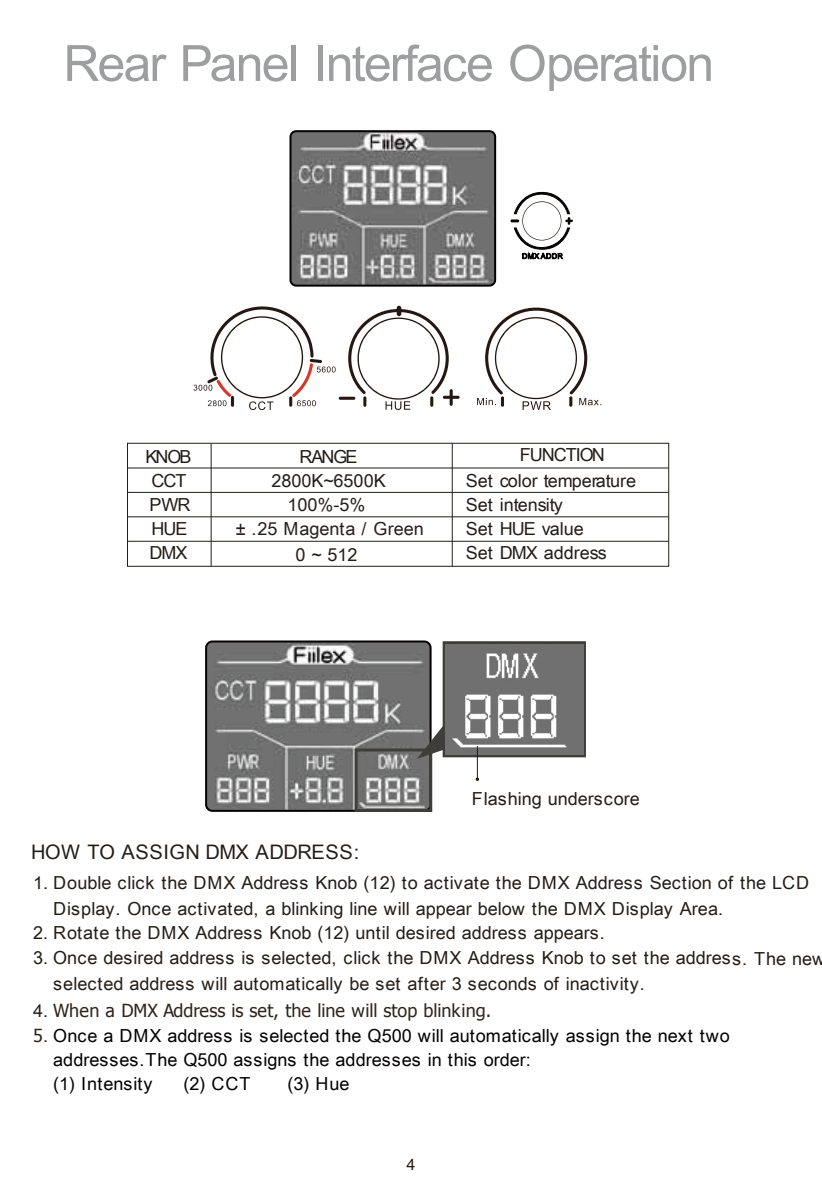
<style>
.page{position:relative;width:822px;height:1190px;background:#fff}
.page>*{position:absolute;margin:0;border:0;box-sizing:border-box;transform-origin:0 0}
.t1{font:50px "Arial Unicode MS";letter-spacing:-.035em;color:#9c9e9f}
.t2{font:20px "Arial Unicode MS";letter-spacing:.02em;color:#241d17}
.t3{font:18px/24px "Arial Unicode MS";color:#241d17}
.t4{font:18px/24px "Arial Unicode MS";color:#040000}
.t5{font:18px "Tahoma";color:#30251d}
.t6{font:18px/24px "Arial Unicode MS";letter-spacing:-.055em;color:#241d17}
.t7{font:18px/24px "Arial Unicode MS";color:#271e1c;text-align:center}
.t8{font:16px "Arial Unicode MS";color:#241d17}
.s1{font-family:"Tahoma";color:#30251d}
.s2{color:#241d17}
.s3{font-family:"Arial Unicode MS";color:#241d17}
</style>
<div class="page">
<img style="left:206px;top:643px;width:222px;height:167px">
<div style="left:205px;top:640px;width:226px;height:171px;border:2px solid #040000;border-radius:6px"></div>
<svg style="left:417px;top:711px;width:48px;height:47px"></svg>
<div style="left:442px;top:641px;width:144px;height:116px;border:4px solid #3f3d39"></div>
<div style="left:354px;top:748px;width:78px;height:63px;border:3px solid #3f3d39"></div>
<img style="left:446px;top:644px;width:137px;height:110px">
<hr style="left:477px;top:746px;width:1px;height:33px;background:#241d17">
<div style="left:127px;top:443px;width:542px;height:123px;border:1px solid #241d17"></div>
<hr style="left:127px;top:540px;width:541px;height:1px;background:#241d17">
<hr style="left:127px;top:516px;width:541px;height:1px;background:#241d17">
<hr style="left:127px;top:492px;width:541px;height:1px;background:#241d17">
<hr style="left:127px;top:467px;width:541px;height:1px;background:#241d17">
<hr style="left:211px;top:443px;width:1px;height:123px;background:#241d17">
<hr style="left:452px;top:443px;width:1px;height:123px;background:#241d17">
<svg style="left:339px;top:396px;width:16px;height:4px"></svg>
<hr style="left:449px;top:389px;width:3px;height:17px;background:#251712;border-radius:2px">
<svg style="left:443px;top:395px;width:16px;height:4px"></svg>
<svg style="left:348px;top:305px;width:101px;height:105px"></svg>
<svg style="left:477px;top:307px;width:124px;height:103px"></svg>
<img style="left:292px;top:133px;width:203px;height:152px">
<div style="left:289px;top:130px;width:207px;height:156px;border:2px solid #040000;border-radius:6px"></div>
<svg style="left:510px;top:191px;width:63px;height:68px"></svg>
<svg style="left:193px;top:306px;width:142px;height:104px"></svg>
<h1 class="t1" style="left:63px;top:27px;width:652px">Rear Panel Interface Operation</h1>
<p class="t6" style="left:145px;top:444px;width:48px">KNOB<br>CCT<br>PWR<br>HUE<br>DMX</p>
<p class="t3" style="left:271px;top:444px;width:116px;text-align:center">RANGE<br>2800K~6500K</p>
<p class="t7" style="left:235px;top:492px;width:190px">100%-5%<br>± .25 Magenta / Green</p>
<p class="t3" style="left:295px;top:542px;width:64px">0 ~ 512</p>
<p class="t6" style="left:466px;top:441px;width:172px;line-height:26px;text-indent:54px">FUNCTION<br>Set color temperature</p>
<p class="t3" style="left:466px;top:492px;width:143px">Set intensity<br>Set HUE value<br>Set DMX address</p>
<p class="t3" style="left:472px;top:785px;width:170px">Flashing underscore</p>
<p class="t2" style="left:31px;top:836px;width:329px">HOW TO ASSIGN DMX ADDRESS:</p>
<p class="t3" style="left:53px;top:868px;width:757px;line-height:26px;text-indent:-20px">1. Double click the DMX Address Knob (12) to activate the DMX Address Section of the LCD<br>Display. Once activated, a blinking line will appear below the DMX Display Area.</p>
<p class="t3" style="left:33px;top:919px;width:573px">2. Rotate the DMX Address Knob (12) until desired address appears.</p>
<p class="t3" style="left:53px;top:944px;width:773px;line-height:26px;text-indent:-20px">3. Once desired address is selected, click the DMX Address Knob to set the address. The new selected address will automatically be set after 3 seconds of inactivity.</p>
<p class="t4" style="left:33px;top:1023px;width:698px"><span class="s1">5</span><span class="s2">.</span> Once a DMX address is selected the Q500 will automatically assign the next two</p>
<p class="t5" style="left:33px;top:997px;width:459px"><span class="s3">4.</span> When a DMX Address is set, the line will stop blinking.</p>
<p class="t4" style="left:53px;top:1047px;width:479px">addresses.The Q500 assigns the addresses in this order: (1) Intensity</p>
<p class="t4" style="left:183px;top:1071px;width:68px">(2) CCT</p>
<p class="t4" style="left:287px;top:1071px;width:64px">(3) Hue</p>
<p class="t8" style="left:406px;top:1152px;width:10px">4</p>
</div>
